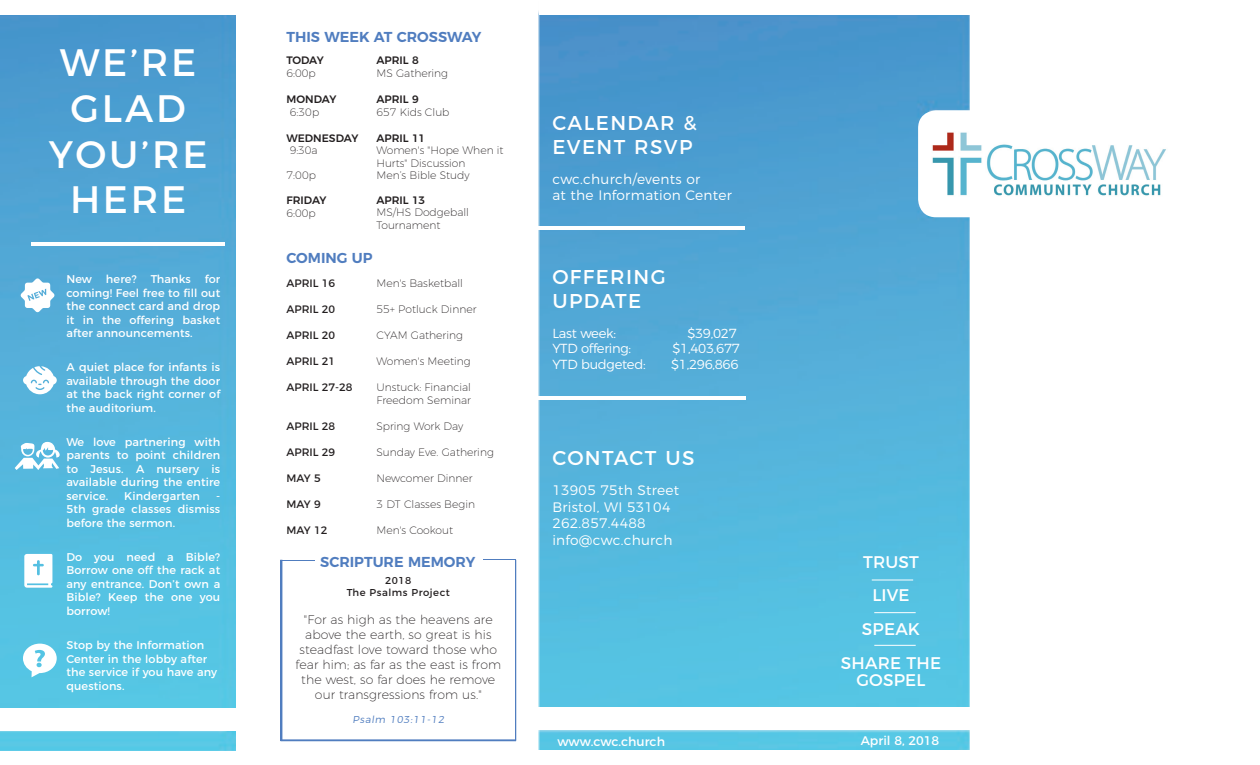
<style>
.page{position:relative;width:1260px;height:765px;background:#fff}
.page>*{position:absolute;margin:0;border:0;box-sizing:border-box;transform-origin:0 0}
.t1{font:38.25px "Montserrat";letter-spacing:.07em;color:#fff}
.t2{font:20px "Montserrat";letter-spacing:.07em;color:#fff}
.t3{font:16.88px/16.9px "Montserrat";letter-spacing:.01em;color:#fff;text-align:center}
.t4{font:600 14.38px "Montserrat";color:#507dbf}
.t5{font:300 13.75px/16.5px "Montserrat";letter-spacing:.02em;color:#fff}
.t6{font:300 13.12px "Montserrat";letter-spacing:-.02em;color:#fff}
.t7{font:200 12.5px/15px "Montserrat";letter-spacing:.01em;color:#231f20;text-align:center}
.t8{font:12.5px "Montserrat";color:#fff}
.t9{font:11.25px/13.5px "Montserrat";letter-spacing:.01em;color:#fff;text-align:justify}
.t10{font:200 10.75px/13px "Montserrat";color:#231f20}
.t11{font:10.75px "Montserrat";color:#231f20}
.t12{font:500 10.75px "Montserrat";color:#231f20}
.t13{font:10px "Montserrat";letter-spacing:.05em;color:#231f20}
.t14{font:300 10px "Montserrat";color:#507dbf}
</style>
<div class="page">
<img style="left:280px;top:11px;width:690px;height:739px">
<img style="left:0;top:15px;width:236px;height:736px">
<hr style="left:872px;top:580px;width:41px;height:1px;background:#fff">
<hr style="left:874px;top:612px;width:42px;height:1px;background:#fff">
<hr style="left:874px;top:645px;width:42px;height:1px;background:#fff">
<hr style="left:529px;top:226px;width:216px;height:4px;background:#fff">
<hr style="left:530px;top:396px;width:215px;height:4px;background:#fff">
<div style="left:281px;top:740px;width:235px;height:1px;border:1px solid #507dbf"></div>
<hr style="left:282px;top:560px;width:33px;height:1px;background:#507dbf">
<div style="left:281px;top:560px;width:1px;height:181px;border:1px solid #507dbf"></div>
<hr style="left:516px;top:560px;width:1px;height:180px;background:#507dbf">
<div style="left:515px;top:560px;width:1px;height:181px;border:1px solid #507dbf"></div>
<hr style="left:31px;top:242px;width:194px;height:4px;background:#fff">
<svg style="left:20px;top:278px;width:35px;height:34px"></svg>
<svg style="left:23px;top:644px;width:34px;height:33px"></svg>
<svg style="left:15px;top:442px;width:47px;height:28px"></svg>
<svg style="left:23px;top:366px;width:34px;height:28px"></svg>
<svg style="left:24px;top:554px;width:28px;height:34px"></svg>
<div style="left:918px;top:110px;width:233px;height:107px;background:#fff;border-radius:18px"></div>
<div style="left:0;top:709px;width:245px;height:22px;background:#fff"></div>
<div style="left:539px;top:708px;width:443px;height:22px;background:#fff"></div>
<div style="left:539px;top:0;width:433px;height:15px;background:#fff"></div>
<img style="left:932px;top:132px;width:234px;height:64px">
<hr style="left:483px;top:559px;width:33px;height:1px;background:#507dbf">
<p class="t1" style="left:60px;top:32px;width:138px">WE’RE</p>
<p class="t1" style="left:71px;top:77px;width:117px">GLAD</p>
<p class="t1" style="left:49px;top:123px;width:160px">YOU’RE</p>
<p class="t1" style="left:70px;top:169px;width:118px">HERE</p>
<p class="t9" style="left:66px;top:272px;width:155px">New here? Thanks for coming! Feel free to fill out the connect card and drop it in the offering basket after announcements.</p>
<p class="t9" style="left:66px;top:360px;width:155px">A quiet place for infants is available through the door at the back right corner of the auditorium.</p>
<p class="t9" style="left:66px;top:434px;width:155px">We love partnering with parents to point children to Jesus. A nursery is available during the entire service.</p>
<p class="t9" style="left:124px;top:488px;width:77px">Kindergarten</p>
<p class="t9" style="left:66px;top:488px;width:155px;text-indent:150px">- 5th grade classes dismiss before the sermon.</p>
<p class="t9" style="left:66px;top:549px;width:155px">Do you need a Bible?<br>Borrow one off the rack at any entrance. Don’t own a Bible? Keep the one you borrow!</p>
<p class="t9" style="left:66px;top:637px;width:152px;text-align:left">Stop by the Information<br>Center in the lobby after the service if you have any questions.</p>
<p class="t4" style="left:286px;top:25px;width:197px">THIS WEEK AT CROSSWAY</p>
<p class="t12" style="left:286px;top:52px;width:39px">TODAY</p>
<p class="t12" style="left:376px;top:52px;width:44px">APRIL 8</p>
<p class="t10" style="left:286px;top:66px;width:31px">6:00p</p>
<p class="t10" style="left:376px;top:66px;width:73px">MS Gathering</p>
<p class="t12" style="left:286px;top:90px;width:51px">MONDAY</p>
<p class="t12" style="left:376px;top:90px;width:44px">APRIL 9</p>
<p class="t10" style="left:290px;top:105px;width:31px">6:30p</p>
<p class="t10" style="left:376px;top:105px;width:75px">657 Kids Club</p>
<p class="t12" style="left:286px;top:129px;width:73px">WEDNESDAY</p>
<p class="t12" style="left:376px;top:129px;width:50px">APRIL 11</p>
<p class="t10" style="left:290px;top:143px;width:30px">9:30a</p>
<p class="t10" style="left:376px;top:143px;width:129px;line-height:12.5px">Women's "Hope When it<br>Hurts" Discussion</p>
<p class="t10" style="left:286px;top:168px;width:31px">7:00p</p>
<p class="t10" style="left:376px;top:168px;width:95px">Men’s Bible Study</p>
<p class="t12" style="left:286px;top:192px;width:42px">FRIDAY</p>
<p class="t12" style="left:376px;top:192px;width:50px">APRIL 13</p>
<p class="t10" style="left:286px;top:206px;width:31px">6:00p</p>
<p class="t10" style="left:376px;top:205px;width:94px">MS/HS Dodgeball<br>Tournament</p>
<p class="t4" style="left:286px;top:246px;width:88px">COMING UP</p>
<p class="t11" style="left:286px;top:275px;width:50px">APRIL 16</p>
<p class="t10" style="left:376px;top:276px;width:88px">Men's Basketball</p>
<p class="t11" style="left:286px;top:301px;width:50px">APRIL 20</p>
<p class="t10" style="left:376px;top:302px;width:102px">55+ Potluck Dinner</p>
<p class="t11" style="left:286px;top:327px;width:50px">APRIL 20</p>
<p class="t10" style="left:376px;top:328px;width:88px">CYAM Gathering</p>
<p class="t11" style="left:286px;top:353px;width:50px">APRIL 21</p>
<p class="t10" style="left:376px;top:354px;width:96px">Women's Meeting</p>
<p class="t11" style="left:286px;top:379px;width:67px">APRIL 27-28</p>
<p class="t10" style="left:376px;top:380px;width:96px">Unstuck: Financial<br>Freedom Seminar</p>
<p class="t11" style="left:286px;top:417px;width:50px">APRIL 28</p>
<p class="t10" style="left:376px;top:419px;width:88px">Spring Work Day</p>
<p class="t11" style="left:286px;top:443px;width:50px">APRIL 29</p>
<p class="t10" style="left:376px;top:445px;width:119px">Sunday Eve. Gathering</p>
<p class="t11" style="left:286px;top:469px;width:36px">MAY 5</p>
<p class="t10" style="left:376px;top:470px;width:98px">Newcomer Dinner</p>
<p class="t11" style="left:286px;top:495px;width:36px">MAY 9</p>
<p class="t10" style="left:376px;top:496px;width:100px">3 DT Classes Begin</p>
<p class="t11" style="left:286px;top:521px;width:42px">MAY 12</p>
<p class="t10" style="left:376px;top:522px;width:78px">Men's Cookout</p>
<p class="t4" style="left:320px;top:550px;width:157px">SCRIPTURE MEMORY</p>
<p class="t13" style="left:385px;top:572px;width:28px">2018</p>
<p class="t13" style="left:347px;top:584px;width:105px">The Psalms Project</p>
<p class="t7" style="left:296px;top:611px;width:207px">"For as high as the heavens are above the earth, so great is his steadfast love toward those who fear him; as far as the east is from the west, so far does he remove our transgressions from us."</p>
<p class="t14" style="left:352px;top:712px;width:95px">Psalm 103:11-12</p>
<p class="t2" style="left:552px;top:107px;width:146px">CALENDAR &amp;</p>
<p class="t2" style="left:552px;top:131px;width:142px">EVENT RSVP</p>
<p class="t5" style="left:552px;top:169px;width:181px">cwc.church/events or<br>at the Information Center</p>
<p class="t2" style="left:552px;top:261px;width:115px">OFFERING</p>
<p class="t2" style="left:552px;top:285px;width:90px">UPDATE</p>
<p class="t6" style="left:552px;top:323px;width:65px">Last week:</p>
<p class="t6" style="left:687px;top:323px;width:51px">$39,027</p>
<p class="t6" style="left:552px;top:338px;width:80px">YTD offering:</p>
<p class="t6" style="left:672px;top:338px;width:69px">$1,403,677</p>
<p class="t6" style="left:552px;top:354px;width:95px">YTD budgeted:</p>
<p class="t6" style="left:671px;top:354px;width:69px">$1,296,866</p>
<p class="t2" style="left:552px;top:442px;width:144px">CONTACT US</p>
<p class="t5" style="left:552px;top:481px;width:128px">13905 75th Street</p>
<p class="t5" style="left:552px;top:497px;width:120px">Bristol, WI 53104</p>
<p class="t5" style="left:552px;top:514px;width:95px">262.857.4488</p>
<p class="t5" style="left:552px;top:530px;width:122px">info@cwc.church</p>
<p class="t8" style="left:557px;top:731px;width:109px">www.cwc.church</p>
<p class="t3" style="left:863px;top:552px;width:57px">TRUST</p>
<p class="t3" style="left:872px;top:586px;width:39px">LIVE</p>
<p class="t3" style="left:862px;top:619px;width:60px">SPEAK</p>
<p class="t3" style="left:841px;top:653px;width:102px">SHARE THE<br>GOSPEL</p>
<p class="t8" style="left:861px;top:731px;width:80px">April 8, 2018</p>
</div>
